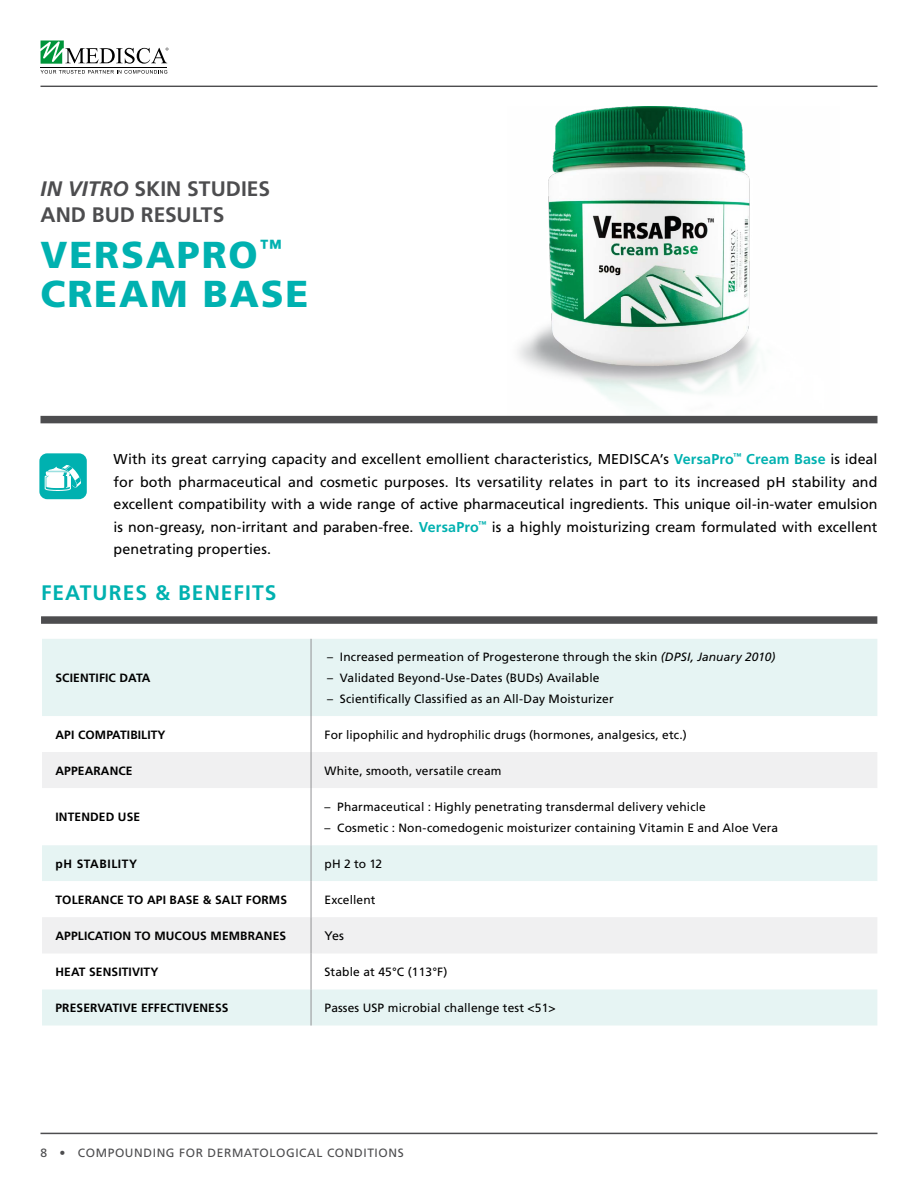
<style>
.page{position:relative;width:918px;height:1188px;background:#fff}
.page>*{position:absolute;margin:0;border:0;box-sizing:border-box;transform-origin:0 0}
.t1{font:900 37.5px/39px "Frutiger LT Std";letter-spacing:.05em;color:#00b1b0}
.t2{font:700 21px/25.5px "Frutiger LT Std";color:#4d4d4f}
.t3{font:700 21px "Frutiger LT Std";letter-spacing:.05em;color:#00b1b0}
.t4{font:14.25px/22.5px "Frutiger LT Std";letter-spacing:.005em;color:#000;text-align:justify}
.t5{font:12.45px "Frutiger LT Std";color:#000}
.t6{font:12px "Frutiger LT Std";letter-spacing:.01em;color:#000}
.t7{font:700 12px "Frutiger LT Std";letter-spacing:.01em;color:#000}
.t8{font:12px "Frutiger LT Std";letter-spacing:.05em;color:#4d4d4f}
.t9{font:700 12px "Frutiger LT Std";letter-spacing:.05em;color:#000}
.s1{font-style:italic}
.s2{font-weight:700;color:#00b1b0}
</style>
<div class="page">
<hr style="left:40px;top:1133px;width:838px;height:1px;background:#4d4d4f">
<hr style="left:40px;top:67px;width:127px;height:1px;background:#000">
<svg style="left:41px;top:70px;width:126px;height:4px"></svg>
<svg style="left:41px;top:41px;width:127px;height:23px"></svg>
<svg style="left:42px;top:639px;width:835px;height:387px;fill:#e6f4f3"></svg>
<svg style="left:42px;top:716px;width:835px;height:36px"></svg>
<svg style="left:42px;top:752px;width:835px;height:202px"></svg>
<hr style="left:311px;top:639px;width:1px;height:77px;background:#919194">
<hr style="left:311px;top:716px;width:1px;height:36px;background:#919194">
<hr style="left:311px;top:752px;width:1px;height:36px;background:#919194">
<hr style="left:311px;top:788px;width:1px;height:57px;background:#919194">
<hr style="left:311px;top:845px;width:1px;height:36px;background:#919194">
<hr style="left:311px;top:881px;width:1px;height:36px;background:#919194">
<hr style="left:311px;top:917px;width:1px;height:37px;background:#919194">
<hr style="left:311px;top:990px;width:1px;height:36px;background:#919194">
<hr style="left:311px;top:954px;width:1px;height:36px;background:#919194">
<div style="left:41px;top:616px;width:836px;height:8px;background:#4d4d4f"></div>
<hr style="left:40px;top:86px;width:838px;height:1px;background:#4d4d4f">
<div style="left:39px;top:453px;width:48px;height:46px;background:#00b1b0;border-radius:8px"></div>
<svg style="left:45px;top:465px;width:36px;height:26px"></svg>
<img style="left:507px;top:106px;width:332px;height:310px">
<div style="left:40px;top:416px;width:838px;height:7px;background:#4d4d4f"></div>
<h2 class="t2" style="left:40px;top:176px;width:231px"><span class="s1">IN VITRO</span> SKIN STUDIES<br>AND BUD RESULTS</h2>
<h1 class="t1" style="left:40px;top:235px;width:269px">VERSAPRO<sup>™<br></sup>CREAM BASE</h1>
<p class="t4" style="left:114px;top:448px;width:765px">With its great carrying capacity and excellent emollient characteristics, MEDISCA’s <span class="s2">VersaPro</span><sup>™</sup> <span class="s2">Cream Base</span> is ideal for both pharmaceutical and cosmetic purposes. Its versatility relates in part to its increased pH stability and excellent compatibility with a wide range of active pharmaceutical ingredients. This unique oil-in-water emulsion is non-greasy, non-irritant and paraben-free. <span class="s2">VersaPro</span><sup>™</sup> is a highly moisturizing cream formulated with excellent penetrating properties.</p>
<h2 class="t3" style="left:41px;top:581px;width:237px">FEATURES &amp; BENEFITS</h2>
<p class="t7" style="left:56px;top:671px;width:97px">SCIENTIFIC DATA</p>
<p class="t6" style="left:327px;top:650px;width:450px">– Increased permeation of Progesterone through the skin <span class="s1">(DPSI, January 2010)</span></p>
<p class="t6" style="left:327px;top:671px;width:274px">– Validated Beyond-Use-Dates (BUDs) Available</p>
<p class="t6" style="left:327px;top:692px;width:288px">– Scientifically Classified as an All-Day Moisturizer</p>
<p class="t7" style="left:56px;top:727px;width:112px">API COMPATIBILITY</p>
<p class="t6" style="left:325px;top:727px;width:364px">For lipophilic and hydrophilic drugs (hormones, analgesics, etc.)</p>
<p class="t7" style="left:56px;top:763px;width:79px">APPEARANCE</p>
<p class="t6" style="left:325px;top:763px;width:178px">White, smooth, versatile cream</p>
<p class="t7" style="left:56px;top:810px;width:86px">INTENDED USE</p>
<p class="t6" style="left:325px;top:799px;width:383px">– Pharmaceutical : Highly penetrating transdermal delivery vehicle</p>
<p class="t6" style="left:325px;top:820px;width:455px">– Cosmetic : Non-comedogenic moisturizer containing Vitamin E and Aloe Vera</p>
<p class="t9" style="left:56px;top:856px;width:83px">pH STABILITY</p>
<p class="t6" style="left:325px;top:856px;width:59px">pH 2 to 12</p>
<p class="t7" style="left:56px;top:892px;width:233px">TOLERANCE TO API BASE &amp; SALT FORMS</p>
<p class="t6" style="left:325px;top:892px;width:52px">Excellent</p>
<p class="t7" style="left:56px;top:929px;width:232px">APPLICATION TO MUCOUS MEMBRANES</p>
<p class="t5" style="left:325px;top:928px;width:21px">Yes</p>
<p class="t7" style="left:56px;top:965px;width:104px">HEAT SENSITIVITY</p>
<p class="t6" style="left:325px;top:965px;width:124px">Stable at 45°C (113°F)</p>
<p class="t7" style="left:56px;top:1001px;width:175px">PRESERVATIVE EFFECTIVENESS</p>
<p class="t6" style="left:325px;top:1001px;width:233px">Passes USP microbial challenge test &lt;51&gt;</p>
<p class="t8" style="left:40px;top:1146px;width:365px">8 • COMPOUNDING FOR DERMATOLOGICAL CONDITIONS</p>
</div>
